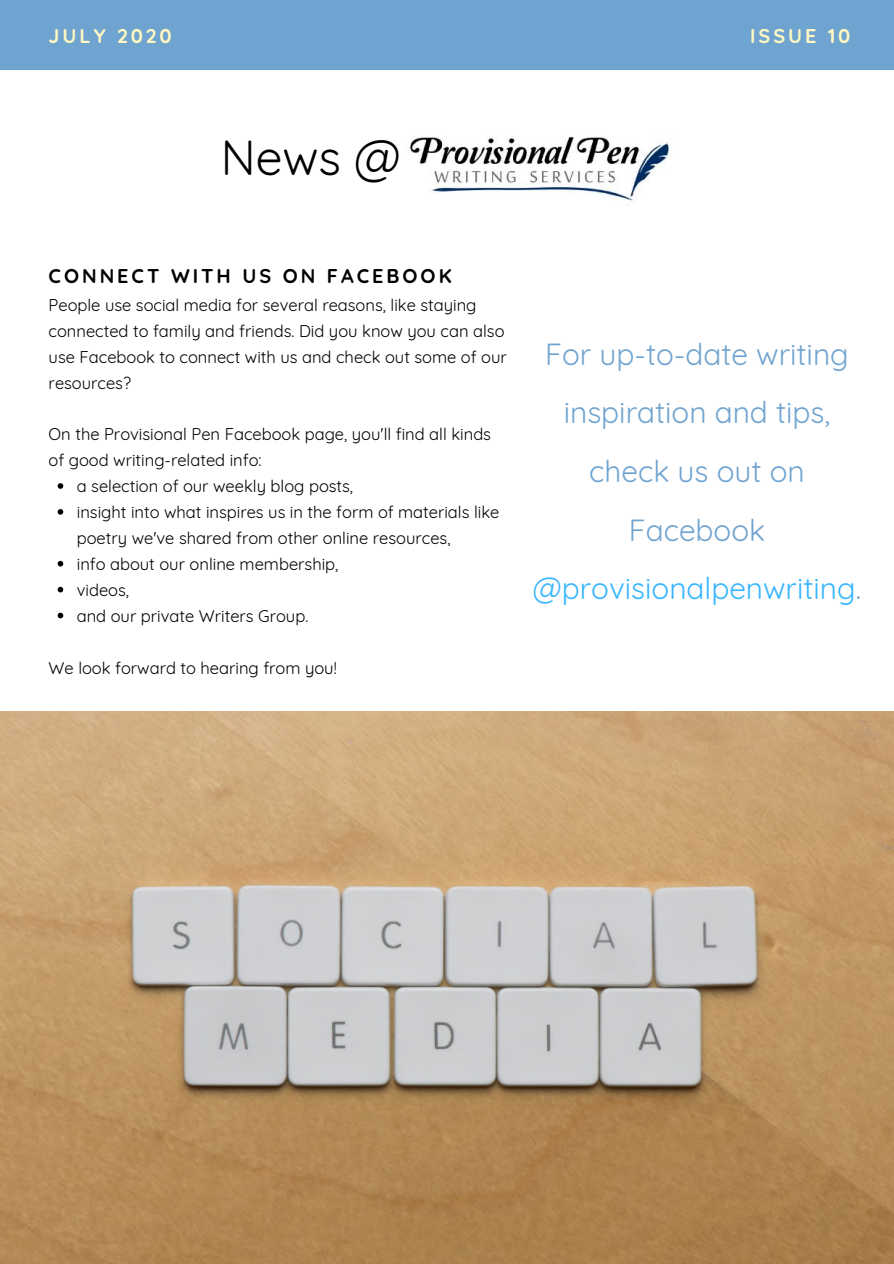
<style>
.page{position:relative;width:894px;height:1264px;background:#fff}
.page>*{position:absolute;margin:0;border:0;box-sizing:border-box;transform-origin:0 0}
.t1{font:48px "Quicksand";color:#000}
.t2{font:29.85px/58.5px "Quicksand";color:#70a4d0;text-align:center}
.t3{font:700 19.8px "Quicksand";letter-spacing:.15em;color:#000}
.t4{font:700 19.8px "Quicksand";letter-spacing:.15em;color:#fff8c2}
.t5{font:16.5px/26px "Quicksand";color:#000}
.s1{color:#38b6ff}
</style>
<div class="page">
<img style="left:0;top:711px;width:893px;height:552px">
<div style="left:0;top:1px;width:893px;height:69px;background:#70a4d0"></div>
<svg style="left:58px;top:483px;width:5px;height:6px"></svg>
<svg style="left:58px;top:509px;width:5px;height:5px"></svg>
<svg style="left:58px;top:561px;width:5px;height:5px"></svg>
<svg style="left:58px;top:587px;width:5px;height:5px"></svg>
<svg style="left:58px;top:612px;width:5px;height:6px"></svg>
<img style="left:410px;top:136px;width:262px;height:69px">
<p class="t4" style="left:49px;top:24px;width:124px">JULY 2020</p>
<p class="t4" style="left:749px;top:23px;width:102px">ISSUE 10</p>
<h1 class="t1" style="left:221px;top:127px;width:182px">News @</h1>
<p class="t3" style="left:49px;top:263px;width:404px">CONNECT WITH US ON FACEBOOK</p>
<p class="t5" style="left:49px;top:292px;width:459px">People use social media for several reasons, like staying connected to family and friends. Did you know you can also use Facebook to connect with us and check out some of our resources?</p>
<p class="t5" style="left:49px;top:421px;width:444px">On the Provisional Pen Facebook page, you'll find all kinds of good writing-related info:</p>
<p class="t5" style="left:77px;top:473px;width:424px">a selection of our weekly blog posts,<br>insight into what inspires us in the form of materials like poetry we've shared from other online resources,<br>info about our online membership,<br>videos,<br>and our private Writers Group.</p>
<p class="t5" style="left:49px;top:654px;width:289px">We look forward to hearing from you!</p>
<h2 class="t2" style="left:532px;top:324px;width:329px">For up-to-date writing inspiration and tips, check us out on<br>Facebook <span class="s1">@provisionalpenwriting</span>.</h2>
</div>
